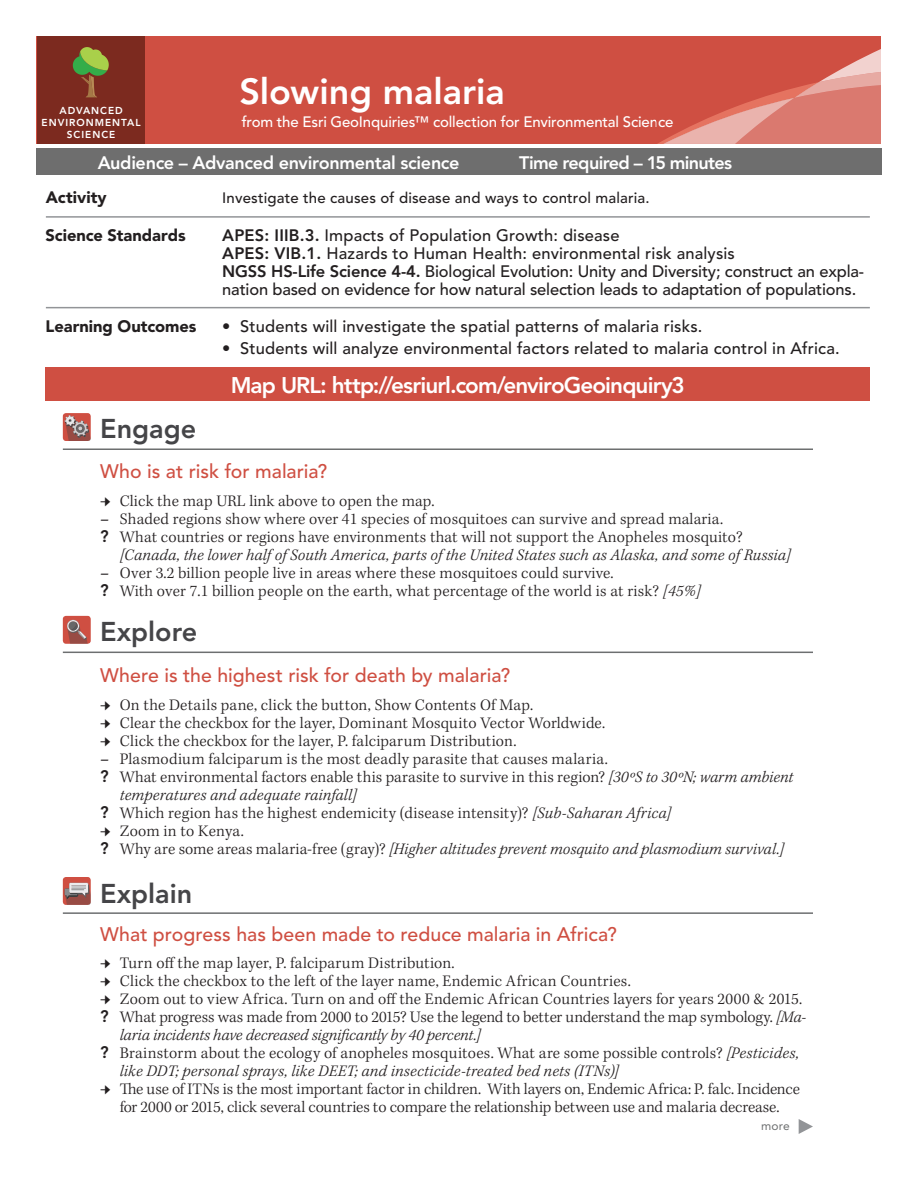
<style>
.page{position:relative;width:918px;height:1188px;background:#fff}
.page>*{position:absolute;margin:0;border:0;box-sizing:border-box;transform-origin:0 0}
.Header_white{font:800 36px "Avenir LT Std";color:#fff}
.Content_Head{font:800 27px "Avenir LT Std";color:#454548}
.Avenir_pp{font:800 22.5px "Avenir LT Std";letter-spacing:-.04em;color:#fff}
.Content_Subhead{font:500 19.5px "Avenir LT Std";color:#cf4f42}
.Content_Head-2{font:800 18px "Avenir LT Std";letter-spacing:-.015em;color:#fff}
.Avenir_pp-2{font:800 18px "Avenir LT Std";letter-spacing:-.035em;color:#fff}
.t1{font:300 16.5px/18px "Kepler Std";letter-spacing:.01em;color:#231f20}
.t2{font:italic 300 16.5px/18px "Kepler Std";letter-spacing:.01em;color:#231f20}
.Avenir_pp-3{font:500 16.5px "Avenir LT Std";letter-spacing:.01em;color:#231f20}
.t3{font:300 16.5px/18px "Kepler Std";letter-spacing:-.01em;color:#231f20}
.Avenir_pp-4{font:500 16.5px/18px "Avenir LT Std";letter-spacing:-.01em;color:#231f20}
.Avenir_pp-5{font:900 16.5px "Avenir LT Std";color:#231f20}
.Content_Head-3{font:500 15px "Avenir LT Std";letter-spacing:-.01em;color:#fff}
.Avenir_pp-6{font:500 15px "Avenir LT Std";letter-spacing:.01em;color:#231f20}
.Kepler_bullet_pp{font:12px "Avenir LT Std";color:#6d6f70}
.t4{font:800 10.05px/12px "Avenir LT Std";letter-spacing:.1em;color:#fff;text-align:center}
.s1{font-weight:800}
.s2{font-weight:600}
.s3{font-family:"Avenir LT Std";font-weight:800;font-style:normal}
.s4{font-style:normal}
.s5{font-family:"Avenir LT Std";font-weight:800}
.s6{font-style:italic}
</style>
<div class="page">
<div style="left:36px;top:148px;width:845px;height:28px;background:#6e6e6e"></div>
<div style="left:37px;top:36px;width:844px;height:108px;background:#cf4f42"></div>
<div style="left:46px;top:368px;width:824px;height:33px;background:#cf4f42"></div>
<svg style="left:657px;top:49px;width:224px;height:95px"></svg>
<hr style="left:46px;top:216px;width:824px;height:2px;background:#929497">
<hr style="left:46px;top:307px;width:824px;height:1px;background:#929497">
<div style="left:37px;top:36px;width:108px;height:108px;background:#7c2a1f"></div>
<svg style="left:73px;top:47px;width:36px;height:50px"></svg>
<svg style="left:799px;top:1119px;width:14px;height:15px"></svg>
<hr style="left:63px;top:448px;width:750px;height:2px;background:#6d6f70">
<div style="left:63px;top:413px;width:28px;height:28px;background:#cf4f42;border-radius:3px"></div>
<svg style="left:65px;top:415px;width:26px;height:26px"></svg>
<hr style="left:63px;top:652px;width:750px;height:1px;background:#6d6f70">
<div style="left:63px;top:616px;width:28px;height:28px;background:#cf4f42;border-radius:3px"></div>
<svg style="left:67px;top:620px;width:21px;height:24px"></svg>
<hr style="left:63px;top:912px;width:750px;height:2px;background:#6d6f70">
<div style="left:63px;top:877px;width:28px;height:28px;background:linear-gradient(to right,#cf4f42,#cf4f42);border-radius:3px"></div>
<svg style="left:65px;top:883px;width:26px;height:22px"></svg>
<p class="Header_white" style="left:239px;top:70px;width:267px">Slowing malaria</p>
<p class="t4" style="left:42px;top:105px;width:101px">ADVANCED<br>ENVIRONMENTAL<br>SCIENCE</p>
<p class="Content_Head-3" style="left:242px;top:113px;width:433px">from the Esri GeoInquiries™ collection for Environmental Science</p>
<p class="Avenir_pp-2" style="left:519px;top:152px;width:214px">Time required – 15 minutes</p>
<p class="Content_Head-2" style="left:98px;top:152px;width:363px">Audience – Advanced environmental science</p>
<p class="Avenir_pp-5" style="left:46px;top:187px;width:62px">Activity</p>
<p class="Avenir_pp-5" style="left:46px;top:226px;width:142px">Science Standards</p>
<p class="Avenir_pp-5" style="left:46px;top:316px;width:152px">Learning Outcomes</p>
<p class="Avenir_pp-6" style="left:222px;top:189px;width:429px">Investigate the causes of disease and ways to control malaria.</p>
<p class="Avenir_pp-3" style="left:222px;top:226px;width:399px"><span class="s1">APES: IIIB.3.</span> Impacts of Population Growth: disease</p>
<p class="Avenir_pp-3" style="left:222px;top:244px;width:514px"><span class="s1">APES: VIB.1.</span> Hazards to Human Health: environmental risk analysis</p>
<p class="Avenir_pp-4" style="left:222px;top:263px;width:643px"><span class="s1">NGSS HS-Life Science 4-4.</span> Biological Evolution: Unity and Diversity; construct an expla&shy;nation based on evidence for how natural selection leads to adaptation of populations.</p>
<p class="Avenir_pp-3" style="left:222px;top:317px;width:482px">• Students will investigate the spatial patterns of malaria risks.</p>
<p class="Avenir_pp-3" style="left:222px;top:339px;width:619px">• Students will analyze environmental factors related to malaria control in Africa.</p>
<p class="Avenir_pp" style="left:231px;top:372px;width:456px">Map URL: http://esriurl.com/enviroGeoinquiry3</p>
<p class="Content_Head" style="left:100px;top:413px;width:98px">Engage</p>
<p class="Content_Subhead" style="left:100px;top:460px;width:229px">Who is at risk for malaria?</p>
<p class="t1" style="left:120px;top:492px;width:316px">Click the map URL link above to open the map.</p>
<p class="t1" style="left:100px;top:510px;width:624px"><span class="s2">–</span> Shaded regions show where over 41 species of mosquitoes can survive and spread malaria.</p>
<p class="t2" style="left:120px;top:528px;width:673px;text-indent:-20px"><span class="s3">?</span> <span class="s4">What countries or regions have environments that will not support the Anopheles mosquito? </span>[Canada, the lower half of South America, parts of the United States such as Alaska, and some of Russia]</p>
<p class="t1" style="left:100px;top:564px;width:515px"><span class="s2">–</span> Over 3.2 billion people live in areas where these mosquitoes could survive.</p>
<p class="t1" style="left:100px;top:582px;width:602px"><span class="s5">?</span> With over 7.1 billion people on the earth, what percentage of the world is at risk? <span class="s6">[45%]</span></p>
<p class="Content_Head" style="left:100px;top:616px;width:99px">Explore</p>
<p class="Content_Subhead" style="left:100px;top:664px;width:412px">Where is the highest risk for death by malaria?</p>
<p class="t1" style="left:120px;top:697px;width:415px">On the Details pane, click the button, Show Contents Of Map.</p>
<p class="t1" style="left:120px;top:715px;width:487px">Clear the checkbox for the layer, Dominant Mosquito Vector Worldwide.</p>
<p class="t1" style="left:120px;top:733px;width:398px">Click the checkbox for the layer, P. falciparum Distribution.</p>
<p class="t1" style="left:100px;top:751px;width:509px"><span class="s2">–</span> Plasmodium falciparum is the most deadly parasite that causes malaria.</p>
<p class="t1" style="left:120px;top:769px;width:675px;text-indent:-20px"><span class="s5">?</span> What environmental factors enable this parasite to survive in this region? <span class="s6">[30oS to 30oN; warm ambient temperatures and adequate rainfall]</span></p>
<p class="t1" style="left:100px;top:805px;width:573px"><span class="s5">?</span> Which region has the highest endemicity (disease intensity)? <span class="s6">[Sub-Saharan Africa]</span></p>
<p class="t1" style="left:120px;top:823px;width:126px">Zoom in to Kenya.</p>
<p class="t2" style="left:100px;top:841px;width:686px"><span class="s3">?</span> <span class="s4">Why are some areas malaria-free (gray)?</span> [Higher altitudes prevent mosquito and plasmodium survival.]</p>
<p class="Content_Head" style="left:100px;top:877px;width:94px">Explain</p>
<p class="Content_Subhead" style="left:100px;top:923px;width:518px">What progress has been made to reduce malaria in Africa?</p>
<p class="t1" style="left:120px;top:955px;width:336px">Turn off the map layer, P. falciparum Distribution.</p>
<p class="t1" style="left:120px;top:973px;width:513px">Click the checkbox to the left of the layer name, Endemic African Countries.</p>
<p class="t1" style="left:120px;top:991px;width:684px">Zoom out to view Africa. Turn on and off the Endemic African Countries layers for years 2000 &amp; 2015.</p>
<p class="t1" style="left:120px;top:1009px;width:688px;text-indent:-20px"><span class="s5">?</span> What progress was made from 2000 to 2015? Use the legend to better understand the map symbology. <span class="s6">[Ma&shy;laria incidents have decreased significantly by 40 percent.]</span></p>
<p class="t2" style="left:120px;top:1045px;width:681px;text-indent:-20px"><span class="s3">?</span> <span class="s4">Brainstorm about the ecology of anopheles mosquitoes. What are some possible controls?</span> [Pesticides, like DDT; personal sprays, like DEET; and insecticide-treated bed nets (ITNs)]</p>
<p class="t3" style="left:120px;top:1081px;width:682px">The use of ITNs is the most important factor in children. With layers on, Endemic Africa: P. falc. Incidence for 2000 or 2015, click several countries to compare the relationship between use and malaria decrease.</p>
<p class="Kepler_bullet_pp" style="left:761px;top:1118px;width:30px">more</p>
</div>
